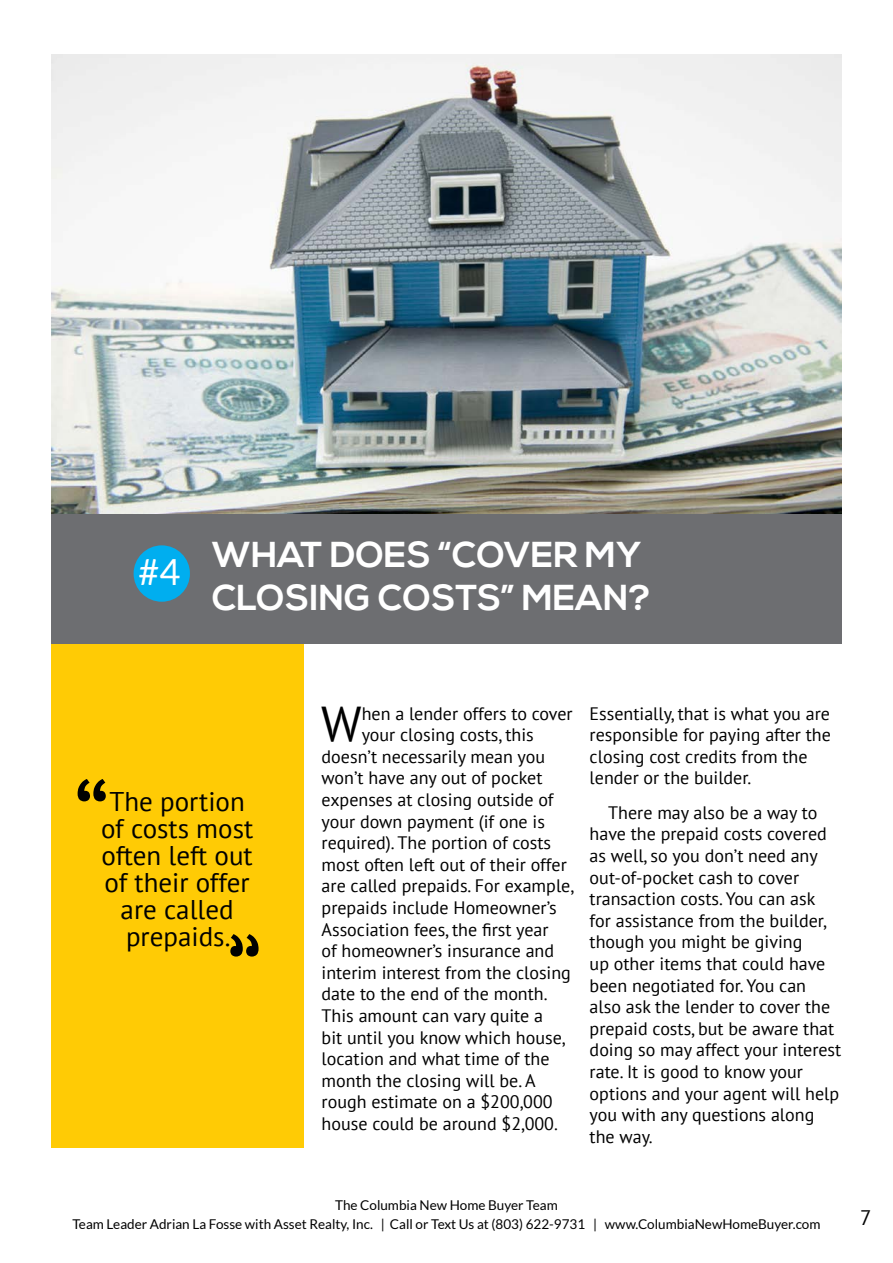
<style>
.page{position:relative;width:893px;height:1263px;background:#fff}
.page>*{position:absolute;margin:0;border:0;box-sizing:border-box;transform-origin:0 0}
.t1{font:108px "PT Sans";color:#000101}
.t2{font:48.9px "PT Sans";color:#000}
.t3{font:700 36px/43.2px "Nexa";letter-spacing:.01em;color:#fff}
.t4{font:36px "Lato";color:#fff}
.t5{font:27px/27px "PT Sans";color:#000101;text-align:center}
.t6{font:21px "PT Sans";color:#000}
.t7{font:18px/21.6px "PT Sans";color:#000}
.t8{font:13.5px/19.2px "Lato";color:#000;text-align:center}
</style>
<div class="page">
<img style="left:51px;top:54px;width:791px;height:460px">
<div style="left:51px;top:514px;width:791px;height:130px;background:#6d6e71"></div>
<div style="left:51px;top:644px;width:252px;height:504px;background:#ffcb05"></div>
<div style="left:134px;top:545px;width:56px;height:57px;background:#00aeef;border-radius:50%"></div>
<h3 class="t4" style="left:139px;top:552px;width:43px">#4</h3>
<h3 class="t3" style="left:212px;top:534px;width:440px;text-indent:118px">DOES “COVER MY<br>CLOSING COSTS” MEAN?</h3>
<h3 class="t3" style="left:212px;top:534px;width:64px">WHAT</h3>
<h1 class="t1" style="left:73px;top:756px;width:38px">“</h1>
<h3 class="t5" style="left:101px;top:787px;width:154px">The portion of costs most often left out of their offer are called prepaids.</h3>
<h2 class="t2" style="left:321px;top:693px;width:42px">W</h2>
<p class="t7" style="left:362px;top:702px;width:212px">hen a lender offers to cover</p>
<p class="t7" style="left:362px;top:724px;width:174px">your closing costs, this</p>
<p class="t7" style="left:322px;top:745px;width:225px">doesn’t necessarily mean you</p>
<p class="t7" style="left:322px;top:767px;width:222px">won’t have any out of pocket</p>
<p class="t7" style="left:322px;top:788px;width:234px">expenses at closing outside of</p>
<p class="t7" style="left:322px;top:810px;width:225px">your down payment (if one is</p>
<p class="t7" style="left:322px;top:832px;width:231px">required). The portion of costs</p>
<p class="t7" style="left:322px;top:853px;width:247px">most often left out of their offer</p>
<p class="t7" style="left:322px;top:875px;width:254px">are called prepaids. For example,</p>
<p class="t7" style="left:322px;top:896px;width:236px">prepaids include Homeowner’s</p>
<p class="t7" style="left:322px;top:918px;width:228px">Association fees, the first year</p>
<p class="t7" style="left:322px;top:940px;width:234px">of homeowner’s insurance and</p>
<p class="t7" style="left:322px;top:961px;width:251px">interim interest from the closing</p>
<p class="t7" style="left:322px;top:983px;width:227px">date to the end of the month.</p>
<p class="t7" style="left:322px;top:1004px;width:223px">This amount can vary quite a</p>
<p class="t7" style="left:322px;top:1026px;width:245px">bit until you know which house,</p>
<p class="t7" style="left:322px;top:1048px;width:229px">location and what time of the</p>
<p class="t7" style="left:322px;top:1069px;width:215px">month the closing will be. A</p>
<p class="t7" style="left:322px;top:1091px;width:233px">rough estimate on a $200,000</p>
<p class="t7" style="left:322px;top:1112px;width:238px">house could be around $2,000.</p>
<p class="t7" style="left:590px;top:702px;width:243px">Essentially, that is what you are responsible for paying after the closing cost credits from the lender or the builder.</p>
<p class="t7" style="left:590px;top:801px;width:253px;text-indent:19px">There may also be a way to have the prepaid costs covered as well, so you don’t need any out-of-pocket cash to cover transaction costs. You can ask<br>for assistance from the builder, though you might be giving<br>up other items that could have been negotiated for. You can also ask the lender to cover the prepaid costs, but be aware that doing so may affect your interest rate. It is good to know your options and your agent will help you with any questions along the way.</p>
<p class="t8" style="left:72px;top:1195px;width:750px">The Columbia New Home Buyer Team<br>Team Leader Adrian La Fosse with Asset Realty, Inc. | Call or Text Us at (803) 622-9731 | www.ColumbiaNewHomeBuyer.com</p>
<p class="t6" style="left:860px;top:1204px;width:13px">7</p>
</div>
